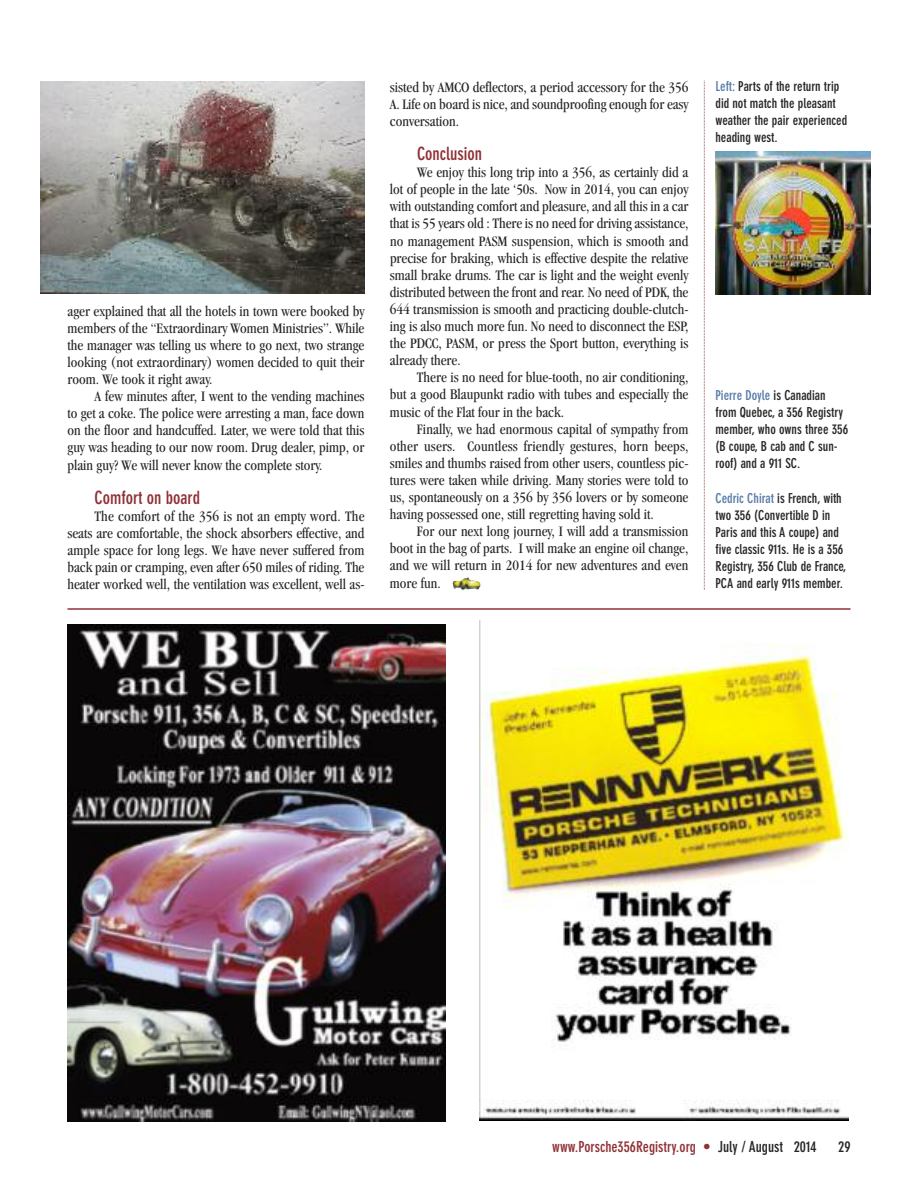
<style>
.page{position:relative;width:918px;height:1188px;background:#fff}
.page>*{position:absolute;margin:0;border:0;box-sizing:border-box;transform-origin:0 0}
.t1{font:700 condensed 18px "DIN Neuzeit Grotesk";color:#903136}
.t2{font:condensed 15px/17.1px "Garamond";color:#272627;text-align:justify}
.t3{font:700 condensed 15px "DIN Neuzeit Grotesk";color:#903136}
.t4{font:700 condensed 15px "DIN Neuzeit Grotesk";color:#272627}
.t5{font:700 condensed 13.5px/17.1px "DIN Neuzeit Grotesk";color:#272627}
.s1{color:#587ba8}
.s2{color:#272627}
</style>
<div class="page">
<img style="left:68px;top:624px;width:378px;height:498px">
<img style="left:480px;top:620px;width:369px;height:501px">
<img style="left:40px;top:81px;width:324px;height:213px">
<img style="left:453px;top:578px;width:27px;height:12px">
<hr style="left:68px;top:608px;width:782px;height:2px;background:#903136">
<svg style="left:704px;top:81px;width:1px;height:509px"></svg>
<img style="left:716px;top:151px;width:155px;height:144px">
<p class="t2" style="left:68px;top:303px;width:299px">ager explained that all the hotels in town were booked by members of the “Extraordinary Women Ministries”. While the manager was telling us where to go next, two strange looking (not extraordinary) women decided to quit their room. We took it right away.</p>
<p class="t2" style="left:68px;top:389px;width:299px;text-indent:27px">A few minutes after, I went to the vending machines to get a coke. The police were arresting a man, face down on the floor and handcuffed. Later, we were told that this guy was heading to our now room. Drug dealer, pimp, or plain guy? We will never know the complete story.</p>
<p class="t1" style="left:95px;top:490px;width:107px">Comfort on board</p>
<p class="t2" style="left:68px;top:509px;width:299px;text-indent:27px">The comfort of the 356 is not an empty word. The seats are comfortable, the shock absorbers effective, and ample space for long legs. We have never suffered from back pain or cramping, even after 650 miles of riding. The heater worked well, the ventilation was excellent, well as-</p>
<p class="t2" style="left:390px;top:79px;width:300px">sisted by AMCO deflectors, a period accessory for the 356<br>A. Life on board is nice, and soundproofing enough for easy conversation.</p>
<p class="t1" style="left:417px;top:147px;width:67px">Conclusion</p>
<p class="t2" style="left:390px;top:165px;width:300px;text-indent:27px">We enjoy this long trip into a 356, as certainly did a lot of people in the late ‘50s. Now in 2014, you can enjoy with outstanding comfort and pleasure, and all this in a car that is 55 years old : There is no need for driving assistance, no management PASM suspension, which is smooth and precise for braking, which is effective despite the relative small brake drums. The car is light and the weight evenly distributed between the front and rear. No need of PDK, the 644 transmission is smooth and practicing double-clutch&shy;ing is also much more fun. No need to disconnect the ESP, the PDCC, PASM, or press the Sport button, everything is already there.</p>
<p class="t2" style="left:390px;top:370px;width:300px;text-indent:27px">There is no need for blue-tooth, no air conditioning, but a good Blaupunkt radio with tubes and especially the music of the Flat four in the back.</p>
<p class="t2" style="left:390px;top:421px;width:300px;text-indent:27px">Finally, we had enormous capital of sympathy from other users. Countless friendly gestures, horn beeps, smiles and thumbs raised from other users, countless pic&shy;tures were taken while driving. Many stories were told to us, spontaneously on a 356 by 356 lovers or by someone having possessed one, still regretting having sold it.</p>
<p class="t2" style="left:390px;top:524px;width:300px;text-indent:27px">For our next long journey, I will add a transmission boot in the bag of parts. I will make an engine oil change, and we will return in 2014 for new adventures and even more fun.</p>
<p class="t5" style="left:716px;top:79px;width:133px"><span class="s1">Left:</span> Parts of the return trip did not match the pleasant weather the pair experienced heading west.</p>
<p class="t5" style="left:716px;top:388px;width:134px"><span class="s1">Pierre Doyle</span> is Canadian from Quebec, a 356 Registry member, who owns three 356 (B coupe, B cab and C sun&shy;roof) and a 911 SC.</p>
<p class="t5" style="left:715px;top:490px;width:133px"><span class="s1">Cedric Chirat</span> is French, with two 356 (Convertible D in<br>Paris and this A coupe) and five classic 911s. He is a 356<br>Registry, 356 Club de France,<br>PCA and early 911s member.</p>
<p class="t3" style="left:552px;top:1141px;width:266px">www.Porsche356Registry.org • <span class="s2">July / August 2014</span></p>
<p class="t4" style="left:838px;top:1141px;width:14px">29</p>
</div>
